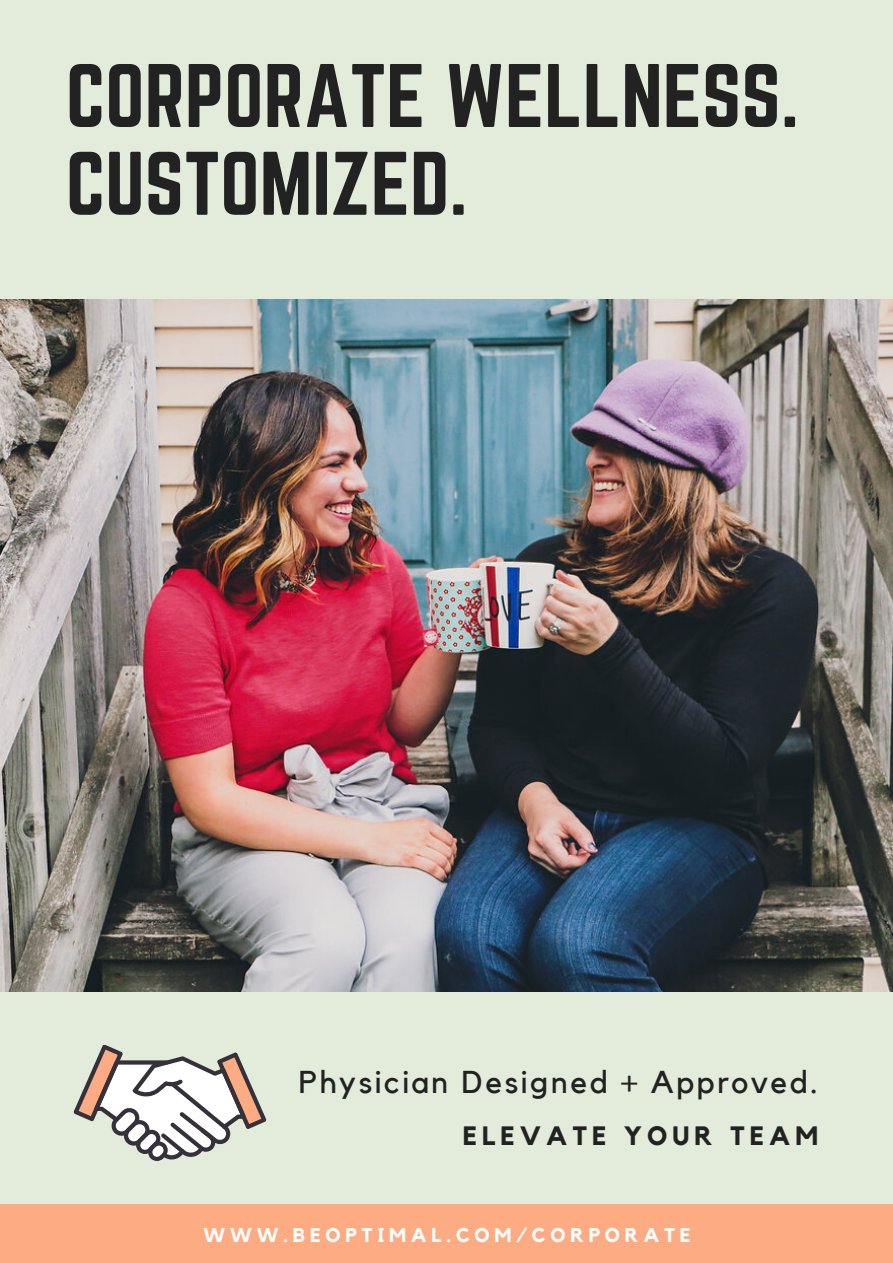
<style>
.page{position:relative;width:893px;height:1263px;background:#e3ebdb}
.page>*{position:absolute;margin:0;border:0;box-sizing:border-box;transform-origin:0 0}
.t1{font:78.75px/87.8px "Norwester";color:#222}
.t2{font:31.5px "Kollektif";letter-spacing:.08em;color:#222}
.t3{font:700 26.47px "Kollektif";letter-spacing:.19em;color:#222}
.t4{font:700 19.88px "Kollektif";letter-spacing:.24em;color:#fff}
</style>
<div class="page">
<svg style="left:74px;top:1046px;width:192px;height:114px"></svg>
<div style="left:0;top:1204px;width:893px;height:59px;background:#fcab82"></div>
<img style="left:0;top:300px;width:893px;height:691px">
<p class="t1" style="left:66px;top:55px;width:734px">CORPORATE WELLNESS.<br>CUSTOMIZED.</p>
<p class="t2" style="left:299px;top:1068px;width:521px">Physician Designed + Approved.</p>
<p class="t3" style="left:463px;top:1124px;width:357px">ELEVATE YOUR TEAM</p>
<p class="t4" style="left:203px;top:1226px;width:488px">WWW.BEOPTIMAL.COM/CORPORATE</p>
</div>
